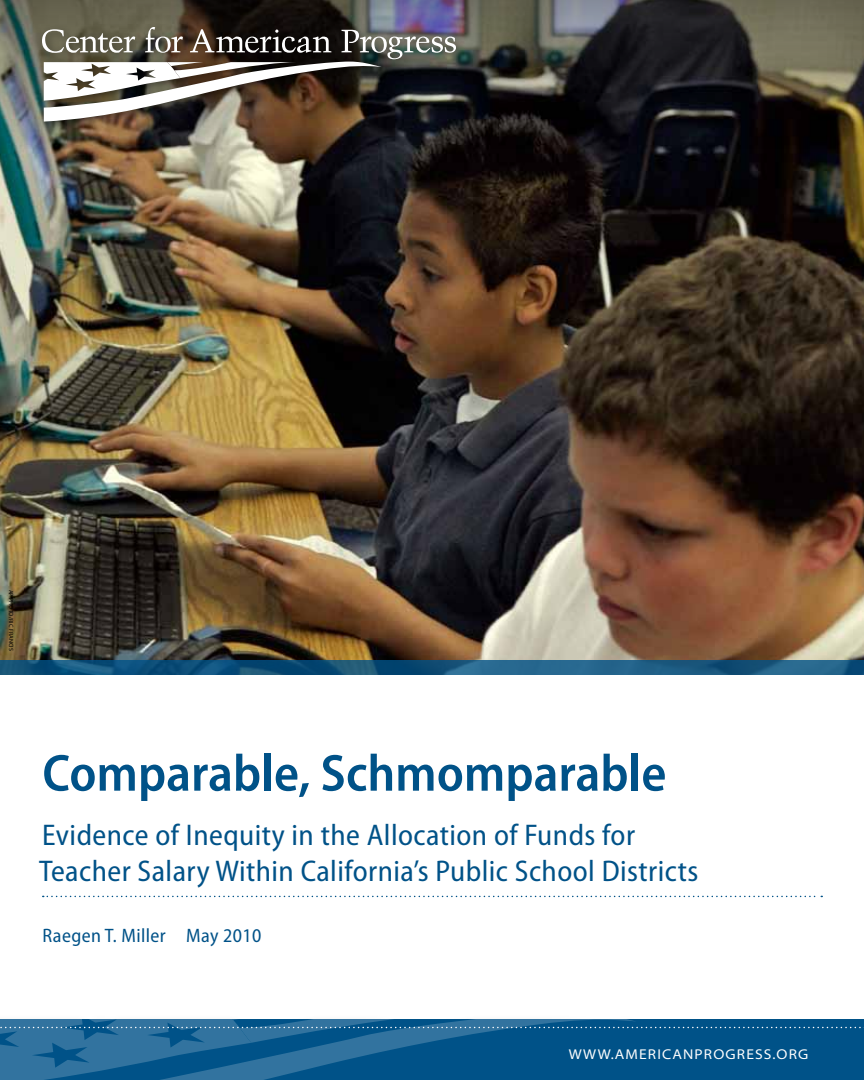
<style>
.page{position:relative;width:864px;height:1080px;background:#fff}
.page>*{position:absolute;margin:0;border:0;box-sizing:border-box;transform-origin:0 0}
.t1{font:600 semi-condensed 52.5px "Myriad Pro";color:#005288}
.t2{font:semi-condensed 30px/36px "Myriad Pro";letter-spacing:.015em;color:#005288}
.t3{font:semi-condensed 19.5px "Myriad Pro";letter-spacing:.02em;color:#005288}
.t4{font:semi-expanded 14.25px "Myriad Pro";letter-spacing:.08em;color:#fff}
.t5{font:6px "Myriad Pro";letter-spacing:.02em;color:#000}
</style>
<div class="page">
<svg style="left:0;top:1019px;width:864px;height:61px;background:#115d90"></svg>
<img style="left:0;top:148px;width:864px;height:512px">
<svg style="left:0;top:660px;width:864px;height:15px;background:#16567e"></svg>
<img style="left:0;top:0;width:864px;height:148px">
<div style="left:36px;top:21px;width:429px;height:110px;background:#000;opacity:.5"></div>
<img style="left:42px;top:27px;width:414px;height:95px">
<svg style="left:43px;top:896px;width:779px;height:1px"></svg>
<p class="t5" style="left:15px;top:590px;width:63px;rotate:90deg">AP Photo/Ric Francis</p>
<h1 class="t1" style="left:42px;top:744px;width:626px">Comparable, Schmomparable</h1>
<p class="t2" style="left:39px;top:817px;width:661px">Evidence of Inequity in the Allocation of Funds for<br>Teacher Salary Within California’s Public School Districts</p>
<p class="t3" style="left:43px;top:925px;width:220px">Raegen T. Miller May 2010</p>
<p class="t4" style="left:569px;top:1047px;width:241px">WWW.AMERICANPROGRESS.ORG</p>
</div>
